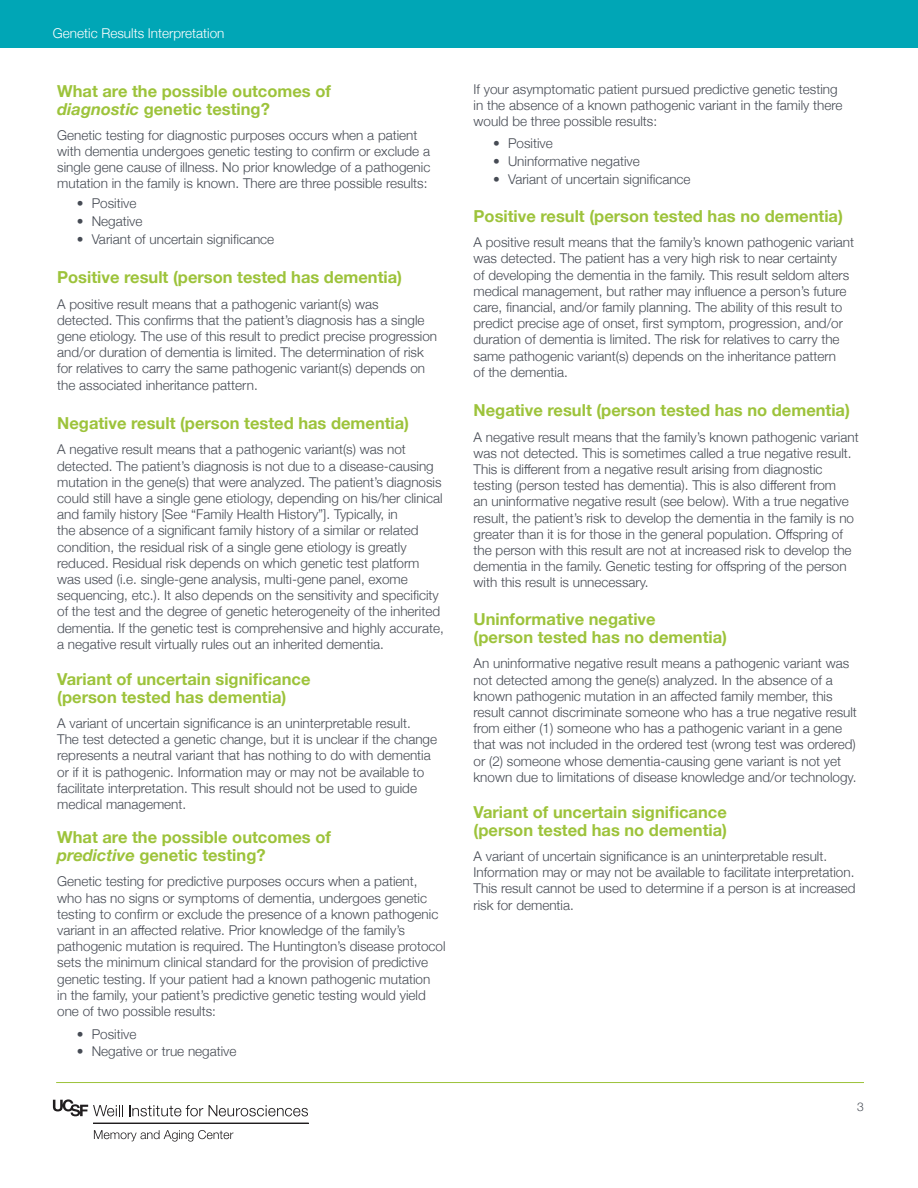
<style>
.page{position:relative;width:918px;height:1188px;background:#fff}
.page>*{position:absolute;margin:0;border:0;box-sizing:border-box;transform-origin:0 0}
.List_Paragraph{font:700 16.5px/18px "Helvetica Neue";color:#9dc33b}
.List_Paragraph-2{font:300 13.5px/16.2px "Helvetica Neue";color:#464b54}
.t1{font:300 13.5px "Helvetica Neue";color:#fff}
.t2{font:300 12px "Helvetica Neue";color:#464b54}
.s1{font-style:italic}
</style>
<div class="page">
<div style="left:0;top:0;width:918px;height:48px;background:#00a6b6"></div>
<svg style="left:129px;top:1105px;width:74px;height:11px"></svg>
<svg style="left:209px;top:1105px;width:99px;height:11px"></svg>
<svg style="left:94px;top:1130px;width:139px;height:12px"></svg>
<svg style="left:53px;top:1099px;width:70px;height:17px"></svg>
<hr style="left:93px;top:1123px;width:216px;height:1px;background:#201d1e">
<hr style="left:56px;top:1082px;width:808px;height:1px;background:#9dc33b">
<p class="t1" style="left:53px;top:22px;width:173px">Genetic Results Interpretation</p>
<p class="List_Paragraph" style="left:57px;top:82px;width:275px">What are the possible outcomes of <span class="s1">diagnostic</span> genetic testing?</p>
<p class="List_Paragraph-2" style="left:57px;top:126px;width:375px">Genetic testing for diagnostic purposes occurs when a patient with dementia undergoes genetic testing to confirm or exclude a single gene cause of illness. No prior knowledge of a pathogenic mutation in the family is known. There are three possible results:</p>
<p class="List_Paragraph-2" style="left:77px;top:194px;width:61px">• Positive</p>
<p class="List_Paragraph-2" style="left:77px;top:212px;width:67px">• Negative</p>
<p class="List_Paragraph-2" style="left:77px;top:230px;width:199px">• Variant of uncertain significance</p>
<p class="List_Paragraph" style="left:57px;top:269px;width:346px">Positive result (person tested has dementia)</p>
<p class="List_Paragraph-2" style="left:57px;top:295px;width:381px">A positive result means that a pathogenic variant(s) was detected. This confirms that the patient’s diagnosis has a single gene etiology. The use of this result to predict precise progression and/or duration of dementia is limited. The determination of risk for relatives to carry the same pathogenic variant(s) depends on the associated inheritance pattern.</p>
<p class="List_Paragraph" style="left:57px;top:415px;width:353px">Negative result (person tested has dementia)</p>
<p class="List_Paragraph-2" style="left:57px;top:441px;width:387px">A negative result means that a pathogenic variant(s) was not detected. The patient’s diagnosis is not due to a disease-causing mutation in the gene(s) that were analyzed. The patient’s diagnosis could still have a single gene etiology, depending on his/her clinical and family history [See “Family Health History”]. Typically, in</p>
<p class="List_Paragraph-2" style="left:57px;top:522px;width:388px">the absence of a significant family history of a similar or related condition, the residual risk of a single gene etiology is greatly reduced. Residual risk depends on which genetic test platform was used (i.e. single-gene analysis, multi-gene panel, exome sequencing, etc.). It also depends on the sensitivity and specificity of the test and the degree of genetic heterogeneity of the inherited dementia. If the genetic test is comprehensive and highly accurate, a negative result virtually rules out an inherited dementia.</p>
<p class="List_Paragraph" style="left:57px;top:670px;width:255px">Variant of uncertain significance (person tested has dementia)</p>
<p class="List_Paragraph-2" style="left:57px;top:714px;width:355px">A variant of uncertain significance is an uninterpretable result.</p>
<p class="List_Paragraph-2" style="left:57px;top:730px;width:381px">The test detected a genetic change, but it is unclear if the change represents a neutral variant that has nothing to do with dementia or if it is pathogenic. Information may or may not be available to facilitate interpretation. This result should not be used to guide medical management.</p>
<p class="List_Paragraph" style="left:57px;top:829px;width:275px">What are the possible outcomes of <span class="s1">predictive</span> genetic testing?</p>
<p class="List_Paragraph-2" style="left:57px;top:873px;width:390px">Genetic testing for predictive purposes occurs when a patient, who has no signs or symptoms of dementia, undergoes genetic testing to confirm or exclude the presence of a known pathogenic variant in an affected relative. Prior knowledge of the family’s pathogenic mutation is required. The Huntington’s disease protocol sets the minimum clinical standard for the provision of predictive genetic testing. If your patient had a known pathogenic mutation<br>in the family, your patient’s predictive genetic testing would yield one of two possible results:</p>
<p class="List_Paragraph-2" style="left:77px;top:1026px;width:61px">• Positive</p>
<p class="List_Paragraph-2" style="left:77px;top:1042px;width:161px">• Negative or true negative</p>
<p class="List_Paragraph-2" style="left:474px;top:80px;width:370px">If your asymptomatic patient pursued predictive genetic testing in the absence of a known pathogenic variant in the family there would be three possible results:</p>
<p class="List_Paragraph-2" style="left:493px;top:134px;width:61px">• Positive</p>
<p class="List_Paragraph-2" style="left:493px;top:152px;width:148px">• Uninformative negative</p>
<p class="List_Paragraph-2" style="left:493px;top:170px;width:199px">• Variant of uncertain significance</p>
<p class="List_Paragraph" style="left:474px;top:207px;width:371px">Positive result (person tested has no dementia)</p>
<p class="List_Paragraph-2" style="left:474px;top:233px;width:382px">A positive result means that the family’s known pathogenic variant was detected. The patient has a very high risk to near certainty<br>of developing the dementia in the family. This result seldom alters medical management, but rather may influence a person’s future care, financial, and/or family planning. The ability of this result to predict precise age of onset, first symptom, progression, and/or duration of dementia is limited. The risk for relatives to carry the same pathogenic variant(s) depends on the inheritance pattern<br>of the dementia.</p>
<p class="List_Paragraph" style="left:474px;top:402px;width:378px">Negative result (person tested has no dementia)</p>
<p class="List_Paragraph-2" style="left:474px;top:428px;width:387px">A negative result means that the family’s known pathogenic variant was not detected. This is sometimes called a true negative result.<br>This is different from a negative result arising from diagnostic testing (person tested has dementia). This is also different from<br>an uninformative negative result (see below). With a true negative result, the patient’s risk to develop the dementia in the family is no greater than it is for those in the general population. Offspring of the person with this result are not at increased risk to develop the dementia in the family. Genetic testing for offspring of the person with this result is unnecessary.</p>
<p class="List_Paragraph" style="left:474px;top:611px;width:255px">Uninformative negative<br>(person tested has no dementia)</p>
<p class="List_Paragraph-2" style="left:474px;top:654px;width:385px">An uninformative negative result means a pathogenic variant was not detected among the gene(s) analyzed. In the absence of a known pathogenic mutation in an affected family member, this result cannot discriminate someone who has a true negative result from either (1) someone who has a pathogenic variant in a gene that was not included in the ordered test (wrong test was ordered) or (2) someone whose dementia-causing gene variant is not yet known due to limitations of disease knowledge and/or technology.</p>
<p class="List_Paragraph" style="left:474px;top:803px;width:255px">Variant of uncertain significance (person tested has no dementia)</p>
<p class="List_Paragraph-2" style="left:474px;top:847px;width:384px">A variant of uncertain significance is an uninterpretable result.<br>Information may or may not be available to facilitate interpretation.<br>This result cannot be used to determine if a person is at increased risk for dementia.</p>
<p class="t2" style="left:857px;top:1097px;width:8px">3</p>
</div>
